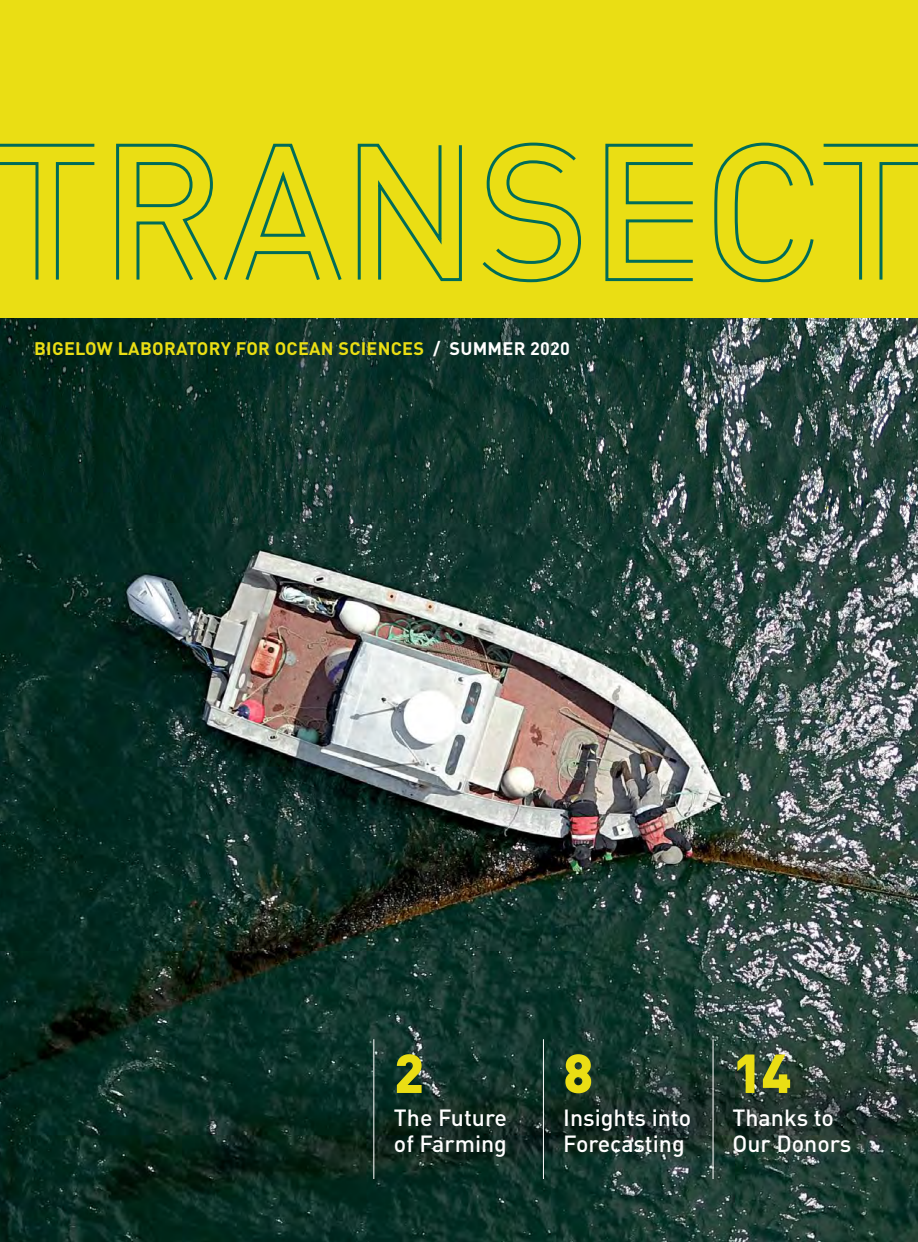
<style>
.page{position:relative;width:918px;height:1242px;background:#fff}
.page>*{position:absolute;margin:0;border:0;box-sizing:border-box;transform-origin:0 0}
.Lyon_9_5_12_indent{font:54px "Din Black A";color:#eade14}
.Lyon_9_5_12_indent-2{font:23.1px/26.4px "Din Medium A";color:#fff}
.Head_A_caps{font:18px "Din Bold A";letter-spacing:.015em;color:#eade14}
.s1{color:#fff}
</style>
<div class="page">
<img style="left:0;top:523px;width:918px;height:719px">
<img style="left:0;top:317px;width:918px;height:206px">
<hr style="left:543px;top:1039px;width:1px;height:140px;background:#fff">
<hr style="left:373px;top:1039px;width:1px;height:140px;background:#fff">
<hr style="left:713px;top:1039px;width:1px;height:140px;background:#fff">
<div style="left:0;top:0;width:918px;height:317px;background:#eade14"></div>
<svg style="left:0;top:142px;width:918px;height:141px"></svg>
<p class="Head_A_caps" style="left:34px;top:337px;width:537px">BIGELOW LABORATORY FOR OCEAN SCIENCES <span class="s1">/ SUMMER 2020</span></p>
<p class="Lyon_9_5_12_indent" style="left:394px;top:1037px;width:32px">2</p>
<p class="Lyon_9_5_12_indent-2" style="left:394px;top:1104px;width:115px">The Future of Farming</p>
<p class="Lyon_9_5_12_indent" style="left:563px;top:1037px;width:32px">8</p>
<p class="Lyon_9_5_12_indent-2" style="left:563px;top:1104px;width:129px">Insights into<br>Forecasting</p>
<p class="Lyon_9_5_12_indent" style="left:733px;top:1037px;width:60px">14</p>
<p class="Lyon_9_5_12_indent-2" style="left:733px;top:1104px;width:120px">Thanks to<br>Our Donors</p>
</div>
